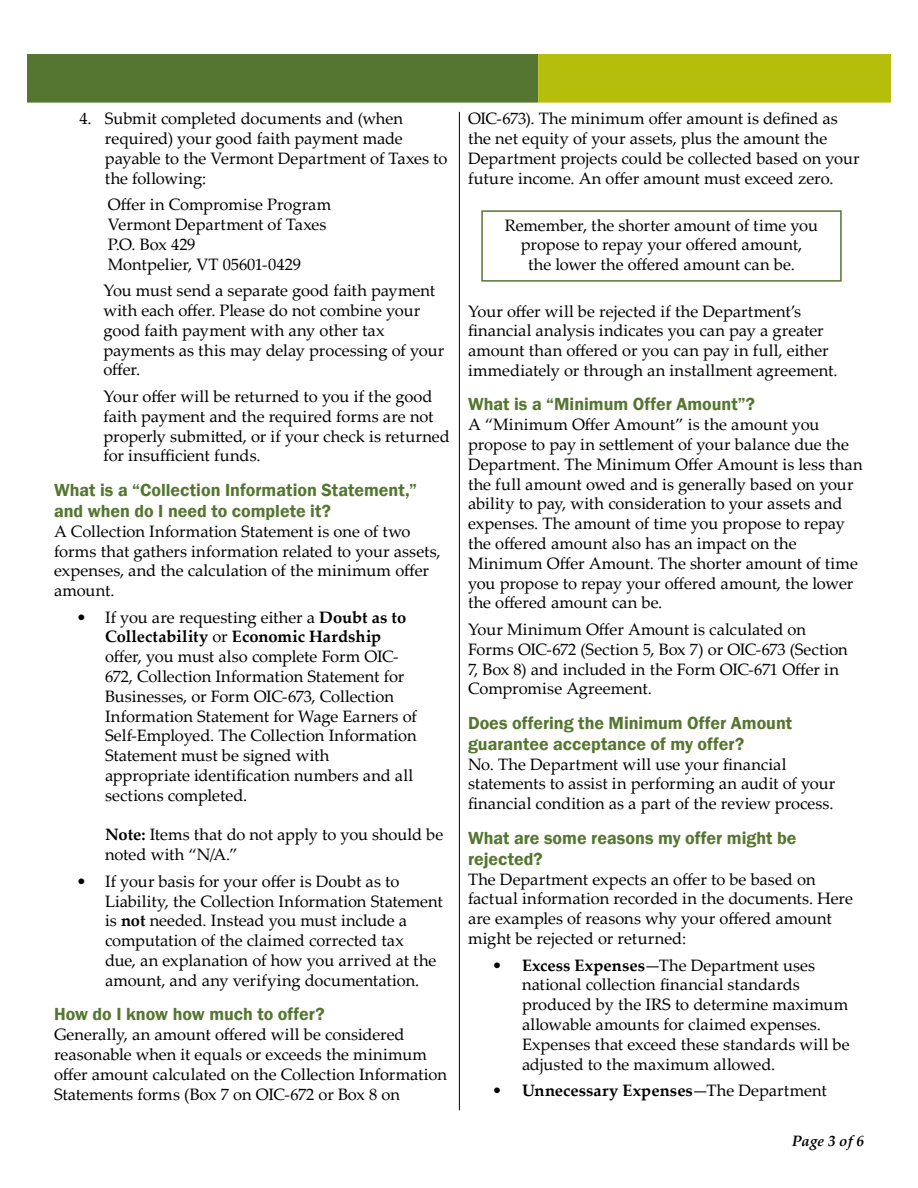
<style>
.page{position:relative;width:918px;height:1188px;background:#fff}
.page>*{position:absolute;margin:0;border:0;box-sizing:border-box;transform-origin:0 0}
.t1{font:600 18px/21px "Franklin Gothic";color:#557630}
.t2{font:16.5px/19.8px "Palatino Linotype";color:#000}
.t3{font:700 16.5px "Palatino Linotype";letter-spacing:.005em;color:#000}
.t4{font:italic 700 15px "Palatino Linotype";letter-spacing:.005em;color:#000}
.s1{font-weight:700}
.s2{font-weight:400}
</style>
<div class="page">
<div style="left:27px;top:54px;width:511px;height:49px;background:#557630;border:2px solid #557630"></div>
<div style="left:538px;top:54px;width:353px;height:49px;background:#b5bf0b;border:2px solid #b5bf0b"></div>
<hr style="left:459px;top:112px;width:1px;height:998px;background:#000">
<div style="left:481px;top:210px;width:361px;height:72px;border:2px solid #557630"></div>
<p class="t2" style="left:105px;top:108px;width:344px;text-indent:-25px">4. Submit completed documents and (when required) your good faith payment made payable to the Vermont Department of Taxes to the following:</p>
<p class="t2" style="left:108px;top:194px;width:225px">Offer in Compromise Program<br>Vermont Department of Taxes<br>P.O. Box 429<br>Montpelier, VT 05601-0429</p>
<p class="t2" style="left:103px;top:280px;width:342px">You must send a separate good faith payment with each offer. Please do not combine your good faith payment with any other tax payments as this may delay processing of your offer.</p>
<p class="t2" style="left:103px;top:386px;width:348px">Your offer will be returned to you if the good faith payment and the required forms are not properly submitted, or if your check is returned for insufficient funds.</p>
<p class="t1" style="left:54px;top:480px;width:365px">What is a “Collection Information Statement,” and when do I need to complete it?</p>
<p class="t2" style="left:54px;top:521px;width:388px">A Collection Information Statement is one of two forms that gathers information related to your assets, expenses, and the calculation of the minimum offer amount.</p>
<p class="t2" style="left:105px;top:607px;width:313px;text-indent:-28px">• If you are requesting either a <span class="s1">Doubt as to Collectability</span> or <span class="s1">Economic Hardship </span>offer, you must also complete Form OIC-672, Collection Information Statement for Businesses, or Form OIC-673, Collection Information Statement for Wage Earners of Self-Employed. The Collection Information Statement must be signed with appropriate identification numbers and all sections completed.</p>
<p class="t2" style="left:105px;top:824px;width:340px"><span class="s1">Note:</span> Items that do not apply to you should be noted with “N/A.”</p>
<p class="t2" style="left:105px;top:871px;width:339px;text-indent:-28px">• If your basis for your offer is Doubt as to Liability, the Collection Information Statement is <span class="s1">not</span> needed. Instead you must include a computation of the claimed corrected tax<br>due, an explanation of how you arrived at the amount, and any verifying documentation.</p>
<p class="t1" style="left:54px;top:1004px;width:272px">How do I know how much to offer?</p>
<p class="t2" style="left:54px;top:1024px;width:395px">Generally, an amount offered will be considered reasonable when it equals or exceeds the minimum offer amount calculated on the Collection Information Statements forms (Box 7 on OIC-672 or Box 8 on</p>
<p class="t2" style="left:468px;top:108px;width:393px">OIC-673). The minimum offer amount is defined as the net equity of your assets, plus the amount the Department projects could be collected based on your future income. An offer amount must exceed zero.</p>
<p class="t2" style="left:505px;top:215px;width:315px;text-align:center">Remember, the shorter amount of time you propose to repay your offered amount,<br>the lower the offered amount can be.</p>
<p class="t2" style="left:468px;top:300px;width:371px">Your offer will be rejected if the Department’s financial analysis indicates you can pay a greater amount than offered or you can pay in full, either immediately or through an installment agreement.</p>
<p class="t1" style="left:468px;top:394px;width:289px">What is a “Minimum Offer Amount”?</p>
<p class="t2" style="left:468px;top:414px;width:396px">A “Minimum Offer Amount” is the amount you propose to pay in settlement of your balance due the Department. The Minimum Offer Amount is less than the full amount owed and is generally based on your ability to pay, with consideration to your assets and expenses. The amount of time you propose to repay the offered amount also has an impact on the Minimum Offer Amount. The shorter amount of time you propose to repay your offered amount, the lower the offered amount can be.</p>
<p class="t2" style="left:468px;top:619px;width:381px">Your Minimum Offer Amount is calculated on Forms OIC-672 (Section 5, Box 7) or OIC-673 (Section 7, Box 8) and included in the Form OIC-671 Offer in Compromise Agreement.</p>
<p class="t1" style="left:468px;top:713px;width:326px">Does offering the Minimum Offer Amount guarantee acceptance of my offer?</p>
<p class="t2" style="left:468px;top:754px;width:369px">No. The Department will use your financial statements to assist in performing an audit of your financial condition as a part of the review process.</p>
<p class="t1" style="left:468px;top:828px;width:330px">What are some reasons my offer might be rejected?</p>
<p class="t2" style="left:468px;top:868px;width:386px">The Department expects an offer to be based on factual information recorded in the documents. Here are examples of reasons why your offered amount might be rejected or returned:</p>
<p class="t2" style="left:522px;top:954px;width:329px;text-indent:-30px">• <span class="s1">Excess Expenses</span>—The Department uses national collection financial standards produced by the IRS to determine maximum allowable amounts for claimed expenses.<br>Expenses that exceed these standards will be adjusted to the maximum allowed.</p>
<p class="t3" style="left:492px;top:1079px;width:336px"><span class="s2">•</span> Unnecessary Expenses<span class="s2">—The Department</span></p>
<p class="t4" style="left:792px;top:1130px;width:74px">Page 3 of 6</p>
</div>
